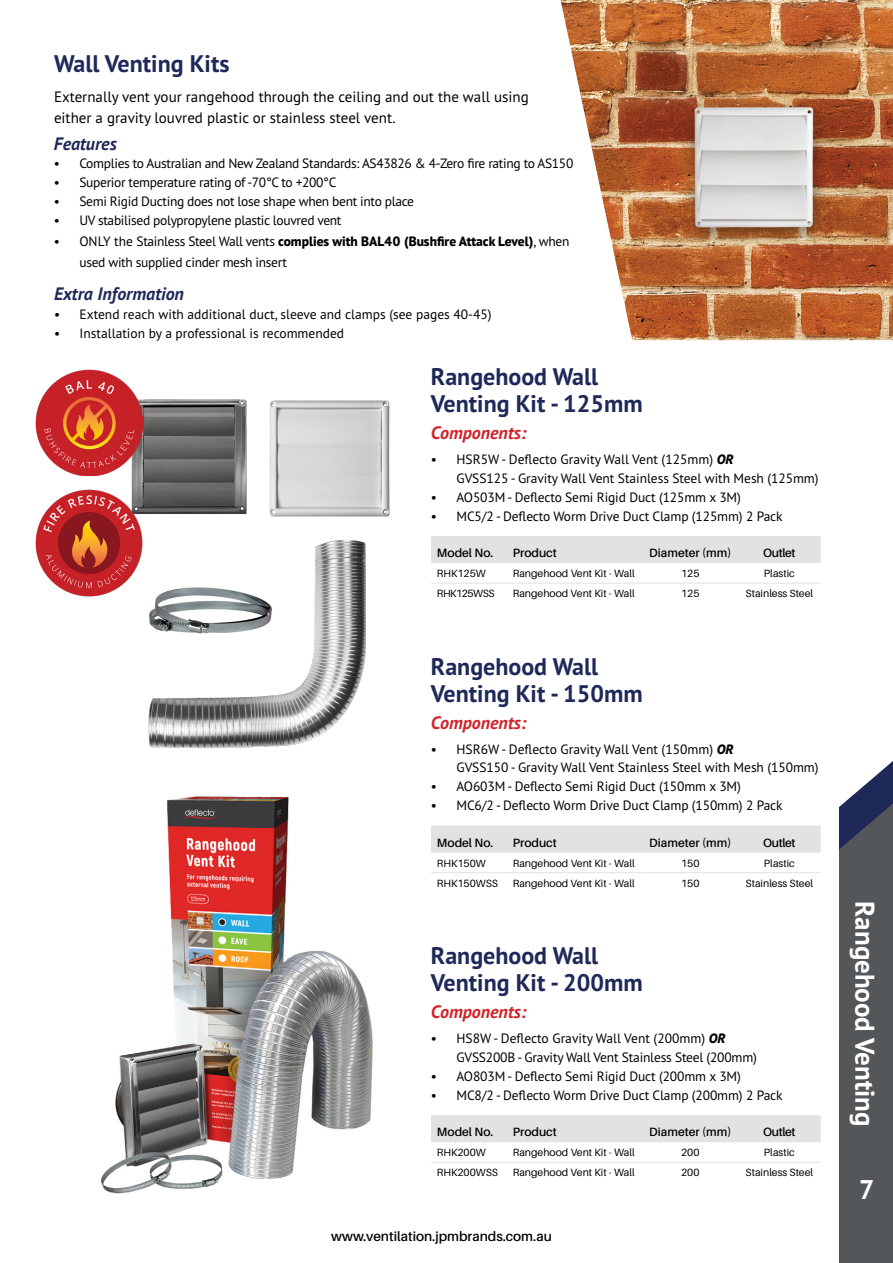
<style>
.page{position:relative;width:893px;height:1263px;background:#fff}
.page>*{position:absolute;margin:0;border:0;box-sizing:border-box;transform-origin:0 0}
.t1{font:700 27px "PT Sans Pro";color:#fff}
.t2{font:700 24px/27px "PT Sans Pro";color:#1e2859}
.t3{font:italic 700 18px "PT Sans Pro";color:#d2232a}
.t4{font:italic 700 18px "PT Sans Pro";color:#1e2859}
.t5{font:15px/21px "PT Sans Pro";color:#000}
.t6{font:13.5px/18.9px "PT Sans Pro";letter-spacing:-.01em;color:#000}
.t7{font:600 13.5px "Aileron";color:#000}
.t8{font:600 12px "Aileron";color:#000}
.t9{font:10.5px "Aileron";color:#000}
.t10{font:10.5px "Aileron";letter-spacing:-.04em;color:#000}
.s1{font-weight:800}
.s2{font-weight:800;font-style:italic}
</style>
<div class="page">
<img style="left:142px;top:537px;width:224px;height:212px">
<img style="left:131px;top:399px;width:259px;height:118px">
<img style="left:144px;top:546px;width:133px;height:132px">
<img style="left:561px;top:0;width:332px;height:340px">
<img style="left:101px;top:796px;width:272px;height:398px">
<img style="left:36px;top:490px;width:106px;height:106px">
<img style="left:36px;top:369px;width:106px;height:107px">
<svg style="left:839px;top:761px;width:54px;height:502px;background:#575b62"></svg>
<div style="left:431px;top:536px;width:390px;height:27px;background:#e3e1e1"></div>
<hr style="left:431px;top:583px;width:76px;height:1px;background:#e3e1e1">
<hr style="left:507px;top:583px;width:136px;height:1px;background:#e3e1e1">
<hr style="left:643px;top:583px;width:95px;height:1px;background:#e3e1e1">
<hr style="left:738px;top:583px;width:83px;height:1px;background:#e3e1e1">
<div style="left:431px;top:826px;width:390px;height:27px;background:#e3e1e1"></div>
<hr style="left:431px;top:872px;width:76px;height:1px;background:#e3e1e1">
<hr style="left:507px;top:872px;width:136px;height:1px;background:#e3e1e1">
<hr style="left:643px;top:872px;width:95px;height:1px;background:#e3e1e1">
<hr style="left:738px;top:872px;width:83px;height:1px;background:#e3e1e1">
<div style="left:431px;top:1115px;width:390px;height:27px;background:#e3e1e1"></div>
<hr style="left:431px;top:1162px;width:76px;height:1px;background:#e3e1e1">
<hr style="left:507px;top:1162px;width:136px;height:1px;background:#e3e1e1">
<hr style="left:643px;top:1162px;width:95px;height:1px;background:#e3e1e1">
<hr style="left:738px;top:1162px;width:83px;height:1px;background:#e3e1e1">
<h2 class="t2" style="left:54px;top:50px;width:177px">Wall Venting Kits</h2>
<p class="t5" style="left:54px;top:86px;width:476px">Externally vent your rangehood through the ceiling and out the wall using either a gravity louvred plastic or stainless steel vent.</p>
<h3 class="t4" style="left:54px;top:131px;width:64px">Features</h3>
<p class="t6" style="left:54px;top:154px;width:521px">• Complies to Australian and New Zealand Standards: AS43826 &amp; 4-Zero fire rating to AS150</p>
<p class="t6" style="left:54px;top:173px;width:284px">• Superior temperature rating of -70°C to +200°C</p>
<p class="t6" style="left:54px;top:192px;width:362px">• Semi Rigid Ducting does not lose shape when bent into place</p>
<p class="t6" style="left:54px;top:211px;width:289px">• UV stabilised polypropylene plastic louvred vent</p>
<p class="t6" style="left:79px;top:231px;width:492px;line-height:21px;text-indent:-26px">• ONLY the Stainless Steel Wall vents <span class="s1">complies with BAL40 (Bushfire Attack Level)</span>, when used with supplied cinder mesh insert</p>
<h3 class="t4" style="left:54px;top:282px;width:132px">Extra Information</h3>
<p class="t6" style="left:54px;top:304px;width:439px">• Extend reach with additional duct, sleeve and clamps (see pages 40-45)</p>
<p class="t6" style="left:54px;top:323px;width:292px">• Installation by a professional is recommended</p>
<h2 class="t2" style="left:431px;top:363px;width:213px">Rangehood Wall<br>Venting Kit - 125mm</h2>
<h3 class="t3" style="left:431px;top:421px;width:97px">Components:</h3>
<p class="t6" style="left:456px;top:449px;width:364px;text-indent:-26px">• HSR5W - Deflecto Gravity Wall Vent (125mm) <span class="s2">OR<br></span>GVSS125 - Gravity Wall Vent Stainless Steel with Mesh (125mm)</p>
<p class="t6" style="left:431px;top:487px;width:311px">• AO503M - Deflecto Semi Rigid Duct (125mm x 3M)</p>
<p class="t6" style="left:431px;top:506px;width:353px">• MC5/2 - Deflecto Worm Drive Duct Clamp (125mm) 2 Pack</p>
<p class="t8" style="left:437px;top:546px;width:58px">Model No.</p>
<p class="t8" style="left:513px;top:546px;width:45px">Product</p>
<p class="t8" style="left:649px;top:546px;width:84px">Diameter (mm)</p>
<p class="t8" style="left:763px;top:546px;width:34px">Outlet</p>
<p class="t9" style="left:437px;top:568px;width:50px">RHK125W</p>
<p class="t9" style="left:513px;top:568px;width:123px">Rangehood Vent Kit - Wall</p>
<p class="t9" style="left:681px;top:568px;width:20px">125</p>
<p class="t9" style="left:764px;top:568px;width:32px">Plastic</p>
<p class="t10" style="left:437px;top:588px;width:59px">RHK125WSS</p>
<p class="t9" style="left:513px;top:588px;width:123px">Rangehood Vent Kit - Wall</p>
<p class="t9" style="left:681px;top:588px;width:20px">125</p>
<p class="t9" style="left:746px;top:588px;width:69px">Stainless Steel</p>
<h2 class="t2" style="left:431px;top:652px;width:213px">Rangehood Wall<br>Venting Kit - 150mm</h2>
<h3 class="t3" style="left:431px;top:710px;width:97px">Components:</h3>
<p class="t6" style="left:456px;top:739px;width:364px;text-indent:-26px">• HSR6W - Deflecto Gravity Wall Vent (150mm) <span class="s2">OR<br></span>GVSS150 - Gravity Wall Vent Stainless Steel with Mesh (150mm)</p>
<p class="t6" style="left:431px;top:777px;width:311px">• AO603M - Deflecto Semi Rigid Duct (150mm x 3M)</p>
<p class="t6" style="left:431px;top:796px;width:353px">• MC6/2 - Deflecto Worm Drive Duct Clamp (150mm) 2 Pack</p>
<p class="t8" style="left:437px;top:836px;width:58px">Model No.</p>
<p class="t8" style="left:513px;top:836px;width:45px">Product</p>
<p class="t8" style="left:649px;top:836px;width:84px">Diameter (mm)</p>
<p class="t8" style="left:763px;top:836px;width:34px">Outlet</p>
<p class="t9" style="left:437px;top:857px;width:50px">RHK150W</p>
<p class="t9" style="left:513px;top:857px;width:123px">Rangehood Vent Kit - Wall</p>
<p class="t9" style="left:681px;top:857px;width:20px">150</p>
<p class="t9" style="left:764px;top:857px;width:32px">Plastic</p>
<p class="t9" style="left:437px;top:877px;width:63px">RHK150WSS</p>
<p class="t9" style="left:513px;top:877px;width:123px">Rangehood Vent Kit - Wall</p>
<p class="t9" style="left:681px;top:877px;width:20px">150</p>
<p class="t9" style="left:746px;top:877px;width:69px">Stainless Steel</p>
<h2 class="t2" style="left:431px;top:942px;width:213px">Rangehood Wall<br>Venting Kit - 200mm</h2>
<h3 class="t3" style="left:431px;top:1000px;width:97px">Components:</h3>
<p class="t6" style="left:456px;top:1028px;width:302px;text-indent:-26px">• HS8W - Deflecto Gravity Wall Vent (200mm) <span class="s2">OR<br></span>GVSS200B - Gravity Wall Vent Stainless Steel (200mm)</p>
<p class="t6" style="left:431px;top:1066px;width:311px">• AO803M - Deflecto Semi Rigid Duct (200mm x 3M)</p>
<p class="t6" style="left:431px;top:1085px;width:353px">• MC8/2 - Deflecto Worm Drive Duct Clamp (200mm) 2 Pack</p>
<p class="t8" style="left:437px;top:1125px;width:58px">Model No.</p>
<p class="t8" style="left:513px;top:1125px;width:45px">Product</p>
<p class="t8" style="left:649px;top:1125px;width:84px">Diameter (mm)</p>
<p class="t8" style="left:763px;top:1125px;width:34px">Outlet</p>
<p class="t9" style="left:437px;top:1147px;width:50px">RHK200W</p>
<p class="t9" style="left:513px;top:1147px;width:123px">Rangehood Vent Kit - Wall</p>
<p class="t9" style="left:681px;top:1147px;width:20px">200</p>
<p class="t9" style="left:764px;top:1147px;width:32px">Plastic</p>
<p class="t9" style="left:437px;top:1167px;width:63px">RHK200WSS</p>
<p class="t9" style="left:513px;top:1167px;width:123px">Rangehood Vent Kit - Wall</p>
<p class="t9" style="left:681px;top:1167px;width:20px">200</p>
<p class="t9" style="left:746px;top:1167px;width:69px">Stainless Steel</p>
<p class="t7" style="left:331px;top:1229px;width:222px">www.ventilation.jpmbrands.com.au</p>
<h1 class="t1" style="left:883px;top:901px;width:227px;rotate:90deg">Rangehood Venting</h1>
<h1 class="t1" style="left:859px;top:1171px;width:17px">7</h1>
</div>
